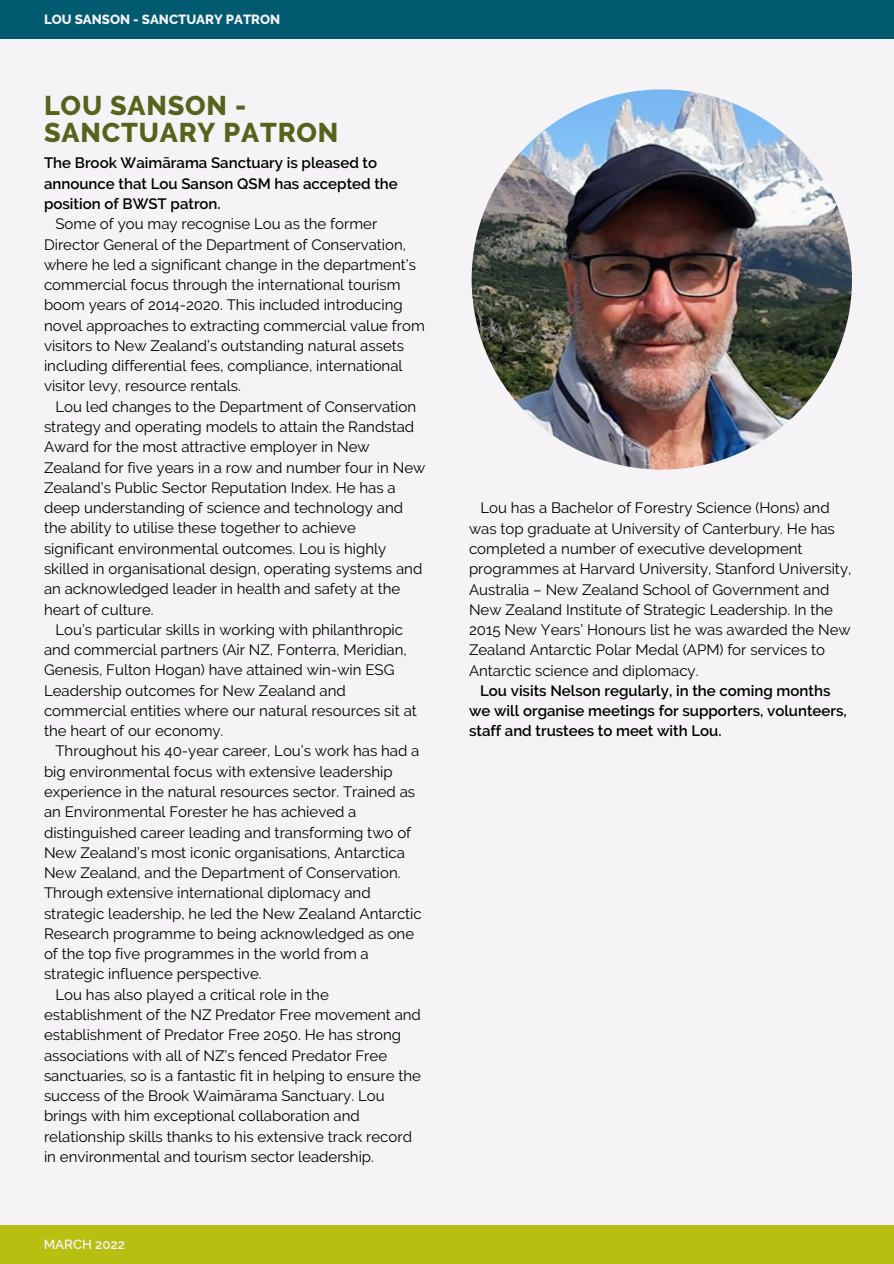
<style>
.page{position:relative;width:894px;height:1264px;background:#fff}
.page>*{position:absolute;margin:0;border:0;box-sizing:border-box;transform-origin:0 0}
.t1{font:800 27px/27px "Raleway";letter-spacing:.03em;color:#59621d}
.t2{font:15px/20.2px "Raleway";color:#000}
.t3{font:600 15px/20.2px "Raleway";color:#000}
.t4{font:800 13.2px "Raleway";color:#f5f3f5}
.t5{font:600 13.2px "Raleway";color:#f5f3f5}
</style>
<div class="page">
<div style="left:0;top:0;width:893px;height:1263px;background:#f5f3f5"></div>
<div style="left:0;top:1224px;width:893px;height:39px;background:#b7bf10"></div>
<div style="left:0;top:0;width:893px;height:39px;background:#005a70"></div>
<img style="left:471px;top:89px;width:380px;height:380px;border-radius:50%">
<p class="t4" style="left:44px;top:12px;width:238px">LOU SANSON - SANCTUARY PATRON</p>
<h1 class="t1" style="left:44px;top:92px;width:296px">LOU SANSON -<br>SANCTUARY PATRON</h1>
<p class="t3" style="left:44px;top:153px;width:355px">The Brook Waimārama Sanctuary is pleased to announce that Lou Sanson QSM has accepted the position of BWST patron.</p>
<p class="t2" style="left:44px;top:214px;width:382px;text-indent:11px">Some of you may recognise Lou as the former Director General of the Department of Conservation, where he led a significant change in the department’s commercial focus through the international tourism boom years of 2014-2020. This included introducing novel approaches to extracting commercial value from visitors to New Zealand’s outstanding natural assets including differential fees, compliance, international visitor levy, resource rentals.</p>
<p class="t2" style="left:44px;top:396px;width:383px;text-indent:11px">Lou led changes to the Department of Conservation strategy and operating models to attain the Randstad Award for the most attractive employer in New Zealand for five years in a row and number four in New Zealand’s Public Sector Reputation Index. He has a deep understanding of science and technology and the ability to utilise these together to achieve significant environmental outcomes. Lou is highly skilled in organisational design, operating systems and an acknowledged leader in health and safety at the heart of culture.</p>
<p class="t2" style="left:44px;top:619px;width:374px;text-indent:11px">Lou’s particular skills in working with philanthropic and commercial partners (Air NZ, Fonterra, Meridian, Genesis, Fulton Hogan) have attained win-win ESG Leadership outcomes for New Zealand and commercial entities where our natural resources sit at the heart of our economy.</p>
<p class="t2" style="left:55px;top:741px;width:365px">Throughout his 40-year career, Lou’s work has had a</p>
<p class="t2" style="left:44px;top:761px;width:350px">big environmental focus with extensive leadership</p>
<p class="t2" style="left:44px;top:781px;width:372px">experience in the natural resources sector. Trained as</p>
<p class="t2" style="left:44px;top:801px;width:314px">an Environmental Forester he has achieved a</p>
<p class="t2" style="left:44px;top:822px;width:368px">distinguished career leading and transforming two of</p>
<p class="t2" style="left:44px;top:842px;width:362px">New Zealand’s most iconic organisations, Antarctica</p>
<p class="t2" style="left:44px;top:862px;width:358px">New Zealand, and the Department of Conservation.</p>
<p class="t2" style="left:44px;top:883px;width:328px">Through extensive international diplomacy and</p>
<p class="t2" style="left:44px;top:903px;width:379px">strategic leadership, he led the New Zealand Antarctic</p>
<p class="t2" style="left:44px;top:923px;width:371px">Research programme to being acknowledged as one</p>
<p class="t2" style="left:44px;top:943px;width:326px">of the top five programmes in the world from a</p>
<p class="t2" style="left:44px;top:964px;width:219px">strategic influence perspective.</p>
<p class="t2" style="left:55px;top:984px;width:275px">Lou has also played a critical role in the</p>
<p class="t2" style="left:44px;top:1004px;width:378px">establishment of the NZ Predator Free movement and</p>
<p class="t2" style="left:44px;top:1024px;width:358px">establishment of Predator Free 2050. He has strong</p>
<p class="t2" style="left:44px;top:1045px;width:344px">associations with all of NZ’s fenced Predator Free</p>
<p class="t2" style="left:44px;top:1065px;width:378px">sanctuaries, so is a fantastic fit in helping to ensure the</p>
<p class="t2" style="left:44px;top:1085px;width:342px">success of the Brook Waimārama Sanctuary. Lou</p>
<p class="t2" style="left:44px;top:1105px;width:317px">brings with him exceptional collaboration and</p>
<p class="t2" style="left:44px;top:1126px;width:369px">relationship skills thanks to his extensive track record</p>
<p class="t2" style="left:44px;top:1146px;width:331px">in environmental and tourism sector leadership.</p>
<p class="t5" style="left:44px;top:1236px;width:83px">MARCH 2022</p>
<p class="t2" style="left:469px;top:498px;width:384px;text-indent:11px">Lou has a Bachelor of Forestry Science (Hons) and was top graduate at University of Canterbury. He has completed a number of executive development programmes at Harvard University, Stanford University, Australia – New Zealand School of Government and New Zealand Institute of Strategic Leadership. In the 2015 New Years’ Honours list he was awarded the New Zealand Antarctic Polar Medal (APM) for services to Antarctic science and diplomacy.</p>
<p class="t3" style="left:469px;top:680px;width:379px;text-indent:11px">Lou visits Nelson regularly, in the coming months we will organise meetings for supporters, volunteers, staff and trustees to meet with Lou.</p>
</div>
